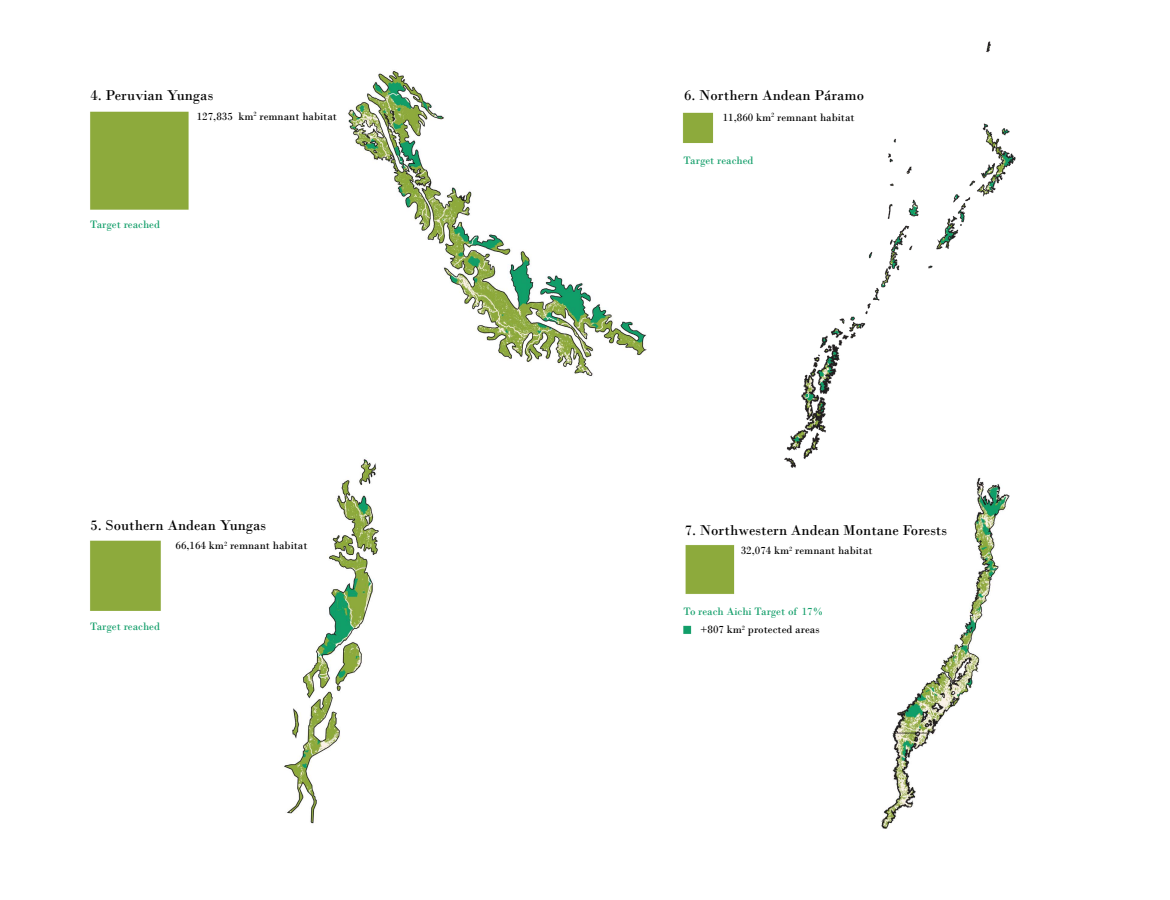
<style>
.page{position:relative;width:1170px;height:900px;background:#fff}
.page>*{position:absolute;margin:0;border:0;box-sizing:border-box;transform-origin:0 0}
.Ecoregions_Name{font:15px "Bodoni";color:#000}
.Ecoregions_Legend{font:11.25px "Bodoni";color:#000}
.Ecoregions_Legend_Gr{font:11.25px "Bodoni";color:#129e69}
</style>
<div class="page">
<img style="left:685px;top:545px;width:50px;height:49px">
<img style="left:348px;top:71px;width:299px;height:305px">
<img style="left:784px;top:41px;width:232px;height:427px">
<div style="left:90px;top:111px;width:99px;height:99px;background:#8daa3c"></div>
<img style="left:881px;top:477px;width:129px;height:352px">
<img style="left:284px;top:459px;width:95px;height:365px">
<img style="left:682px;top:112px;width:32px;height:31px">
<div style="left:90px;top:540px;width:71px;height:71px;background:#8daa3c"></div>
<img style="left:683px;top:625px;width:9px;height:9px">
<p class="Ecoregions_Name" style="left:91px;top:87px;width:124px">4. Peruvian Yungas</p>
<p class="Ecoregions_Name" style="left:684px;top:87px;width:181px">6. Northern Andean Páramo</p>
<p class="Ecoregions_Legend" style="left:197px;top:109px;width:142px">127,835 km<sup>2</sup> remnant habitat</p>
<p class="Ecoregions_Legend" style="left:723px;top:111px;width:134px">11,860 km<sup>2</sup> remnant habitat</p>
<p class="Ecoregions_Legend_Gr" style="left:684px;top:154px;width:71px">Target reached</p>
<p class="Ecoregions_Legend_Gr" style="left:90px;top:218px;width:71px">Target reached</p>
<p class="Ecoregions_Name" style="left:91px;top:516px;width:177px">5. Southern Andean Yungas</p>
<p class="Ecoregions_Name" style="left:685px;top:521px;width:264px">7. Northwestern Andean Montane Forests</p>
<p class="Ecoregions_Legend" style="left:176px;top:539px;width:134px">66,164 km<sup>2</sup> remnant habitat</p>
<p class="Ecoregions_Legend" style="left:741px;top:544px;width:134px">32,074 km<sup>2</sup> remnant habitat</p>
<p class="Ecoregions_Legend_Gr" style="left:684px;top:605px;width:141px">To reach Aichi Target of 17%</p>
<p class="Ecoregions_Legend_Gr" style="left:90px;top:620px;width:71px">Target reached</p>
<p class="Ecoregions_Legend" style="left:700px;top:623px;width:121px">+807 km<sup>2</sup> protected areas</p>
</div>
